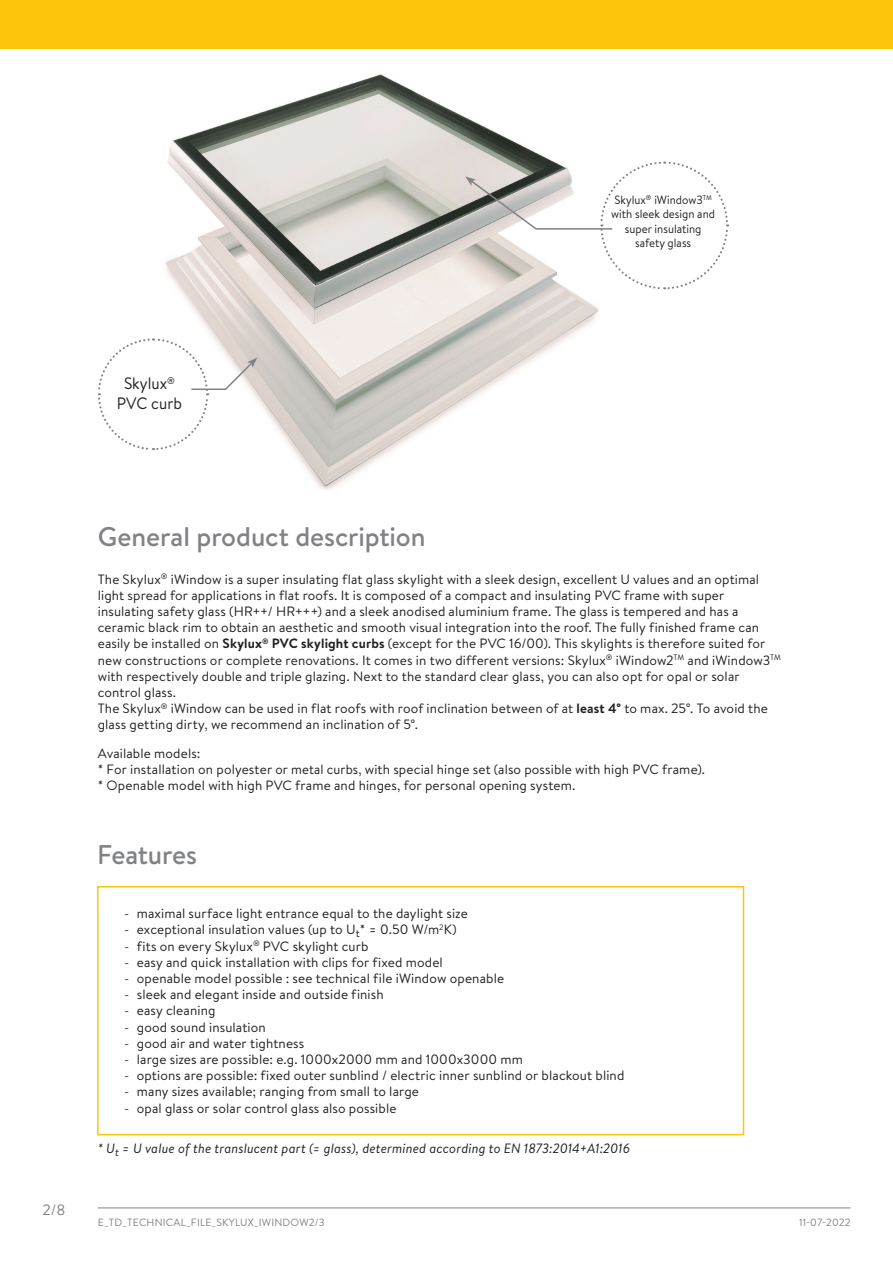
<style>
.page{position:relative;width:893px;height:1263px;background:#fff}
.page>*{position:absolute;margin:0;border:0;box-sizing:border-box;transform-origin:0 0}
.Titel_2{font:500 27px "Brandon Text";letter-spacing:-.005em;color:#808285}
.tekst{font:500 27px "Brandon Text";letter-spacing:-.01em;color:#808285}
.t1{font:16.5px "Brandon Text";color:#231f20;scale:.95 1}
.t2{font:15px "Brandon Text";color:#808285}
.tekst-2{font:13.5px/16.2px "Brandon Text";letter-spacing:.01em;color:#231f20}
.tekst_insprong{font:13.5px "Brandon Text";letter-spacing:.01em;color:#231f20}
.tekst_cursief{font:italic 13.5px "Brandon Text";letter-spacing:.01em;color:#231f20}
.t3{font:12px "Brandon Text";color:#231f20;scale:.95 1}
.t4{font:10.5px "Brandon Text";letter-spacing:.02em;color:#808285}
.s1{font-weight:700}
</style>
<div class="page">
<hr style="left:98px;top:1207px;width:752px;height:1px;background:#808285">
<div style="left:0;top:0;width:893px;height:49px;background:#fec50d"></div>
<img style="left:165px;top:74px;width:433px;height:416px">
<svg style="left:465px;top:160px;width:264px;height:130px"></svg>
<svg style="left:98px;top:337px;width:159px;height:114px"></svg>
<div style="left:97px;top:886px;width:647px;height:249px;border:2px solid #fec50d"></div>
<p class="t3" style="left:615px;top:192px;width:104px">Skylux<sup>®</sup> iWindow3<sup>TM</sup></p>
<p class="t3" style="left:611px;top:206px;width:111px">with sleek design and</p>
<p class="t3" style="left:625px;top:220px;width:82px">super insulating</p>
<p class="t3" style="left:635px;top:235px;width:61px">safety glass</p>
<p class="t1" style="left:124px;top:372px;width:55px">Skylux<sup>®</sup></p>
<p class="t1" style="left:117px;top:392px;width:70px">PVC curb</p>
<p class="t2" style="left:43px;top:1199px;width:24px">2/8</p>
<p class="Titel_2" style="left:98px;top:518px;width:329px">General product description</p>
<p class="tekst-2" style="left:98px;top:570px;width:685px">The Skylux<sup>®</sup> iWindow is a super insulating flat glass skylight with a sleek design, excellent U values and an optimal light spread for applications in flat roofs. It is composed of a compact and insulating PVC frame with super insulating safety glass (HR++/ HR+++) and a sleek anodised aluminium frame. The glass is tempered and has a ceramic black rim to obtain an aesthetic and smooth visual integration into the roof. The fully finished frame can easily be installed on <span class="s1">Skylux</span><sup>®</sup> <span class="s1">PVC skylight curbs</span> (except for the PVC 16/00). This skylights is therefore suited for new constructions or complete renovations. It comes in two different versions: Skylux<sup>®</sup> iWindow2<sup>TM</sup> and iWindow3<sup>TM </sup>with respectively double and triple glazing. Next to the standard clear glass, you can also opt for opal or solar control glass.</p>
<p class="tekst-2" style="left:98px;top:700px;width:672px">The Skylux<sup>®</sup> iWindow can be used in flat roofs with roof inclination between of at <span class="s1">least 4°</span> to max. 25°. To avoid the glass getting dirty, we recommend an inclination of 5°.</p>
<p class="tekst-2" style="left:98px;top:744px;width:104px">Available models:</p>
<p class="tekst-2" style="left:98px;top:761px;width:609px">* For installation on polyester or metal curbs, with special hinge set (also possible with high PVC frame).</p>
<p class="tekst-2" style="left:98px;top:777px;width:479px">* Openable model with high PVC frame and hinges, for personal opening system.</p>
<p class="tekst" style="left:97px;top:836px;width:101px">Features</p>
<p class="tekst_insprong" style="left:124px;top:904px;width:345px">- maximal surface light entrance equal to the daylight size</p>
<p class="tekst_insprong" style="left:124px;top:920px;width:334px">- exceptional insulation values (up to U<sub>t</sub>* = 0.50 W/m<sup>2</sup>K)</p>
<p class="tekst_insprong" style="left:124px;top:937px;width:246px">- fits on every Skylux<sup>®</sup> PVC skylight curb</p>
<p class="tekst_insprong" style="left:124px;top:953px;width:320px">- easy and quick installation with clips for fixed model</p>
<p class="tekst_insprong" style="left:124px;top:969px;width:382px">- openable model possible : see technical file iWindow openable</p>
<p class="tekst_insprong" style="left:124px;top:985px;width:261px">- sleek and elegant inside and outside finish</p>
<p class="tekst_insprong" style="left:124px;top:1001px;width:93px">- easy cleaning</p>
<p class="tekst_insprong" style="left:124px;top:1018px;width:143px">- good sound insulation</p>
<p class="tekst_insprong" style="left:124px;top:1034px;width:182px">- good air and water tightness</p>
<p class="tekst_insprong" style="left:124px;top:1050px;width:400px">- large sizes are possible: e.g. 1000x2000 mm and 1000x3000 mm</p>
<p class="tekst_insprong" style="left:124px;top:1066px;width:502px">- options are possible: fixed outer sunblind / electric inner sunblind or blackout blind</p>
<p class="tekst_insprong" style="left:124px;top:1082px;width:296px">- many sizes available; ranging from small to large</p>
<p class="tekst_insprong" style="left:124px;top:1099px;width:274px">- opal glass or solar control glass also possible</p>
<p class="tekst_cursief" style="left:98px;top:1139px;width:534px">* U<sub>t</sub> = U value of the translucent part (= glass), determined according to EN 1873:2014+A1:2016</p>
<p class="t4" style="left:98px;top:1215px;width:228px">E_TD_TECHNICAL_FILE_SKYLUX_IWINDOW2/3</p>
<p class="t4" style="left:799px;top:1215px;width:53px">11-07-2022</p>
</div>
